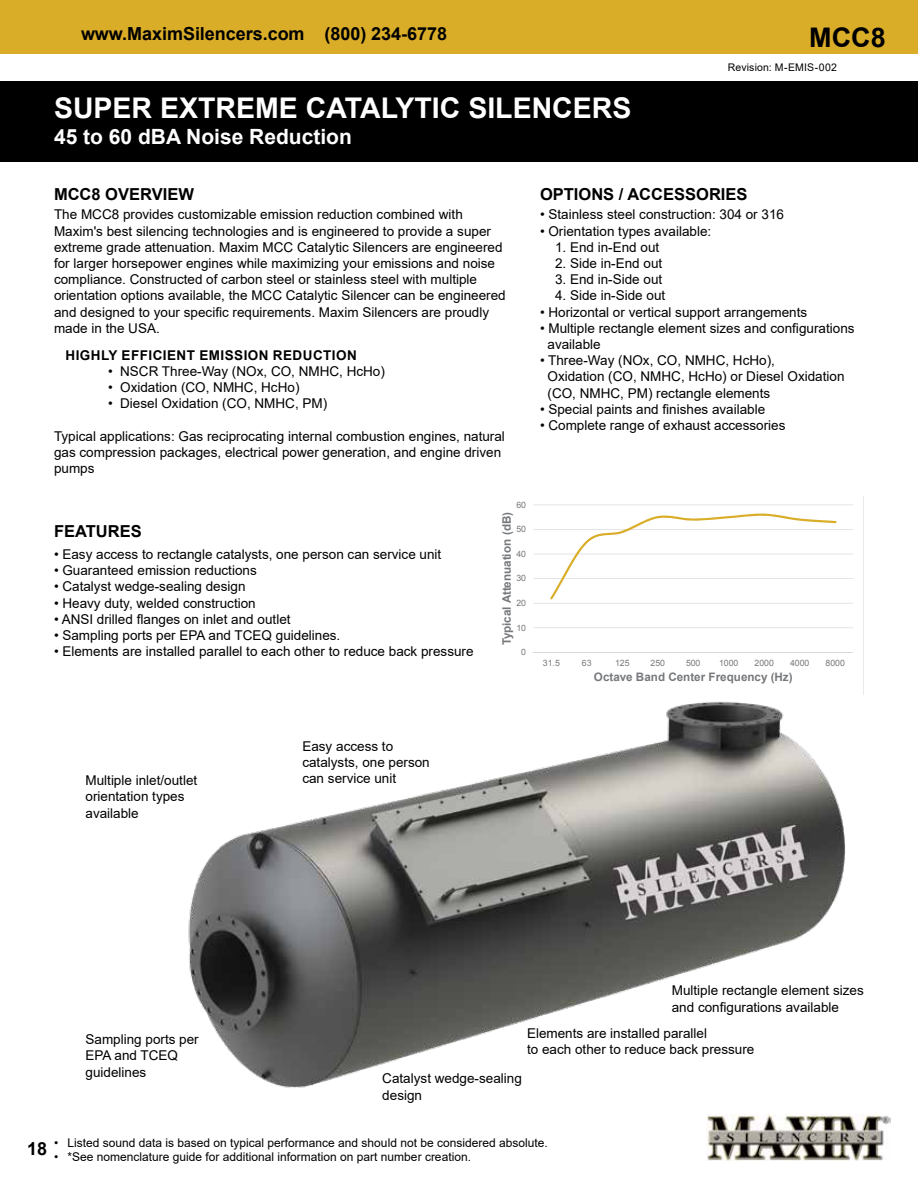
<style>
.page{position:relative;width:918px;height:1188px;background:#fff}
.page>*{position:absolute;margin:0;border:0;box-sizing:border-box;transform-origin:0 0}
.t1{font:700 28.5px "Arial";color:#fff}
.t2{font:700 27px "Arial";color:#000}
.t3{font:700 21px "Arial";color:#fff}
.t4{font:700 18px "Arial";color:#000}
.t5{font:700 16.5px "Arial";color:#000}
.t6{font:13.5px/16.2px "Arial";color:#000}
.t7{font:700 13.5px "Arial";letter-spacing:.035em;color:#000}
.t8{font:12px "Arial";color:#000}
.t9{font:700 11.7px "Arial";letter-spacing:.005em;color:#76787b}
.t10{font:10.5px "Arial";letter-spacing:.015em;color:#000}
.t11{font:8.7px "Arial";color:#76787b}
</style>
<div class="page">
<div style="left:0;top:0;width:918px;height:54px;background:#daad28"></div>
<div style="left:0;top:81px;width:918px;height:81px;background:#000"></div>
<img style="left:706px;top:1114px;width:185px;height:47px">
<svg style="left:533px;top:496px;width:331px;height:198px"></svg>
<img style="left:188px;top:689px;width:670px;height:399px">
<h3 class="t4" style="left:81px;top:21px;width:368px">www.MaximSilencers.com (800) 234-6778</h3>
<h1 class="t1" style="left:54px;top:88px;width:579px">SUPER EXTREME CATALYTIC SILENCERS</h1>
<h3 class="t3" style="left:54px;top:122px;width:299px">45 to 60 dBA Noise Reduction</h3>
<h2 class="t2" style="left:809px;top:18px;width:78px">MCC8</h2>
<p class="t10" style="left:728px;top:60px;width:111px">Revision: M-EMIS-002</p>
<p class="t5" style="left:54px;top:183px;width:141px">MCC8 OVERVIEW</p>
<p class="t5" style="left:540px;top:183px;width:209px">OPTIONS / ACCESSORIES</p>
<p class="t6" style="left:54px;top:206px;width:453px">The MCC8 provides customizable emission reduction combined with Maxim's best silencing technologies and is engineered to provide a super extreme grade attenuation. Maxim MCC Catalytic Silencers are engineered for larger horsepower engines while maximizing your emissions and noise compliance. Constructed of carbon steel or stainless steel with multiple orientation options available, the MCC Catalytic Silencer can be engineered and designed to your specific requirements. Maxim Silencers are proudly made in the USA.</p>
<p class="t7" style="left:65px;top:345px;width:293px">HIGHLY EFFICIENT EMISSION REDUCTION</p>
<p class="t6" style="left:108px;top:363px;width:278px">• NSCR Three-Way (NOx, CO, NMHC, HcHo)</p>
<p class="t6" style="left:108px;top:379px;width:193px">• Oxidation (CO, NMHC, HcHo)</p>
<p class="t6" style="left:108px;top:395px;width:221px">• Diesel Oxidation (CO, NMHC, PM)</p>
<p class="t6" style="left:54px;top:428px;width:452px">Typical applications: Gas reciprocating internal combustion engines, natural gas compression packages, electrical power generation, and engine driven pumps</p>
<p class="t11" style="left:516px;top:499px;width:11px">60</p>
<p class="t5" style="left:54px;top:520px;width:89px">FEATURES</p>
<p class="t6" style="left:54px;top:546px;width:389px">• Easy access to rectangle catalysts, one person can service unit</p>
<p class="t6" style="left:54px;top:562px;width:204px">• Guaranteed emission reductions</p>
<p class="t6" style="left:54px;top:578px;width:193px">• Catalyst wedge-sealing design</p>
<p class="t6" style="left:54px;top:595px;width:203px">• Heavy duty, welded construction</p>
<p class="t6" style="left:54px;top:611px;width:238px">• ANSI drilled flanges on inlet and outlet</p>
<p class="t6" style="left:54px;top:627px;width:288px">• Sampling ports per EPA and TCEQ guidelines.</p>
<p class="t6" style="left:54px;top:643px;width:421px">• Elements are installed parallel to each other to reduce back pressure</p>
<p class="t9" style="left:499px;top:645px;width:135px;rotate:-90deg">Typical Attenuation (dB)</p>
<p class="t11" style="left:516px;top:524px;width:11px">50</p>
<p class="t11" style="left:516px;top:548px;width:11px">40</p>
<p class="t11" style="left:516px;top:573px;width:11px">30</p>
<p class="t11" style="left:516px;top:597px;width:11px">20</p>
<p class="t11" style="left:516px;top:622px;width:11px">10</p>
<p class="t11" style="left:521px;top:647px;width:6px">0</p>
<p class="t6" style="left:540px;top:206px;width:246px">• Stainless steel construction: 304 or 316</p>
<p class="t6" style="left:540px;top:223px;width:173px">• Orientation types available:</p>
<p class="t6" style="left:555px;top:239px;width:106px">1. End in-End out</p>
<p class="t6" style="left:555px;top:255px;width:109px">2. Side in-End out</p>
<p class="t6" style="left:555px;top:271px;width:109px">3. End in-Side out</p>
<p class="t6" style="left:555px;top:287px;width:112px">4. Side in-Side out</p>
<p class="t6" style="left:540px;top:304px;width:269px">• Horizontal or vertical support arrangements</p>
<p class="t6" style="left:548px;top:320px;width:309px;text-indent:-8px">• Multiple rectangle element sizes and configurations available</p>
<p class="t6" style="left:548px;top:352px;width:299px;text-indent:-8px">• Three-Way (NOx, CO, NMHC, HcHo),<br>Oxidation (CO, NMHC, HcHo) or Diesel Oxidation (CO, NMHC, PM) rectangle elements</p>
<p class="t6" style="left:540px;top:401px;width:227px">• Special paints and finishes available</p>
<p class="t6" style="left:540px;top:417px;width:247px">• Complete range of exhaust accessories</p>
<p class="t11" style="left:543px;top:657px;width:19px">31.5</p>
<p class="t11" style="left:582px;top:657px;width:11px">63</p>
<p class="t11" style="left:615px;top:657px;width:16px">125</p>
<p class="t11" style="left:651px;top:657px;width:16px">250</p>
<p class="t11" style="left:686px;top:657px;width:16px">500</p>
<p class="t11" style="left:719px;top:657px;width:21px">1000</p>
<p class="t11" style="left:755px;top:657px;width:21px">2000</p>
<p class="t11" style="left:790px;top:657px;width:21px">4000</p>
<p class="t11" style="left:826px;top:657px;width:21px">8000</p>
<p class="t9" style="left:594px;top:669px;width:200px">Octave Band Center Frequency (Hz)</p>
<p class="t6" style="left:85px;top:772px;width:113px">Multiple inlet/outlet orientation types available</p>
<p class="t6" style="left:302px;top:738px;width:129px">Easy access to catalysts, one person can service unit</p>
<p class="t6" style="left:672px;top:982px;width:194px">Multiple rectangle element sizes and configurations available</p>
<p class="t6" style="left:86px;top:1031px;width:115px">Sampling ports per<br>EPA and TCEQ guidelines</p>
<p class="t6" style="left:527px;top:1025px;width:229px">Elements are installed parallel<br>to each other to reduce back pressure</p>
<p class="t6" style="left:382px;top:1070px;width:141px">Catalyst wedge-sealing design</p>
<h3 class="t4" style="left:27px;top:1136px;width:22px">18</h3>
<p class="t8" style="left:54px;top:1134px;width:495px">• Listed sound data is based on typical performance and should not be considered absolute.</p>
<p class="t8" style="left:54px;top:1149px;width:419px">• *See nomenclature guide for additional information on part number creation.</p>
</div>
